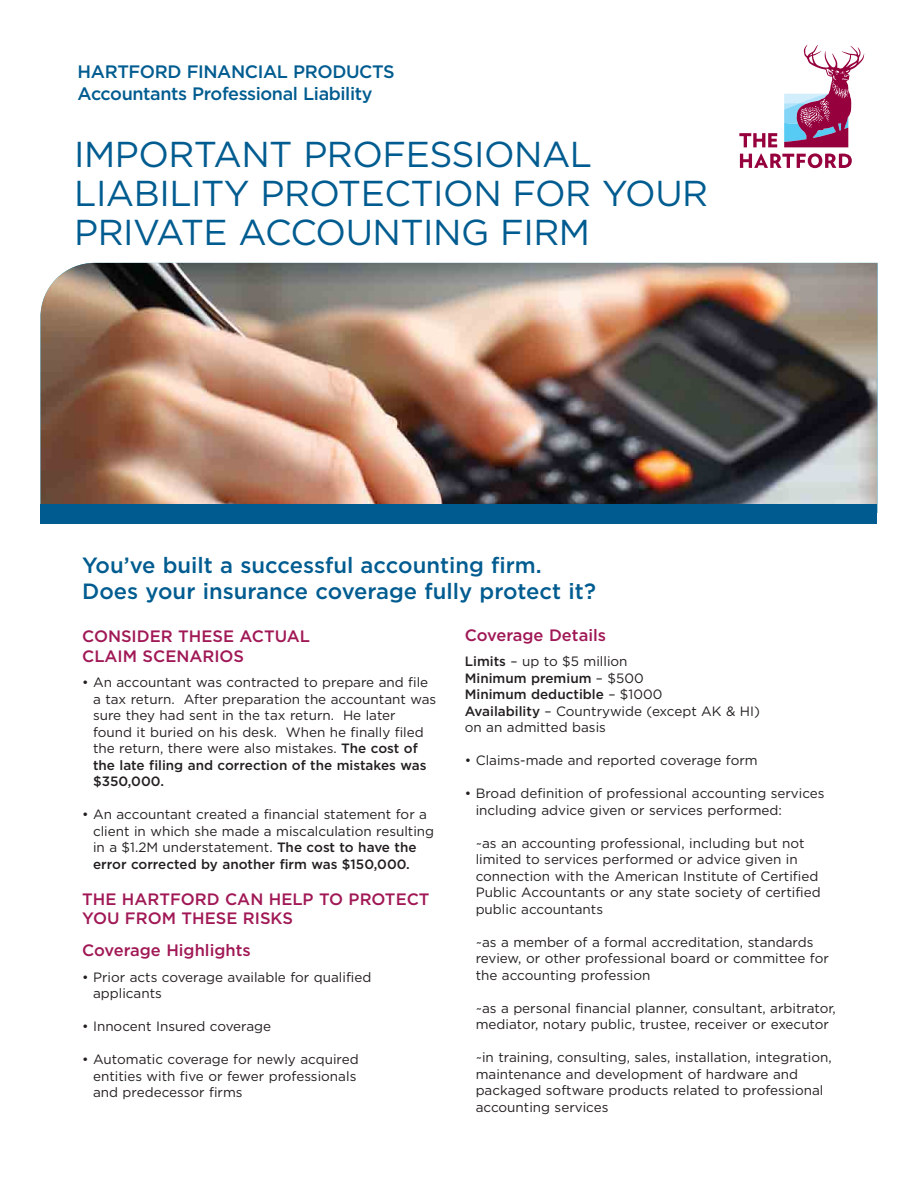
<style>
.page{position:relative;width:918px;height:1188px;background:#fff}
.page>*{position:absolute;margin:0;border:0;box-sizing:border-box;transform-origin:0 0}
.t1{font:36px/39px "Gotham";letter-spacing:-.015em;color:#005c90}
.t2{font:500 22.05px/25.8px "Gotham";color:#005c90}
.t3{font:500 18px/21.6px "Gotham";letter-spacing:-.02em;color:#005c90}
.t4{font:500 16.5px/19.5px "Gotham";color:#a01855}
.t5{font:13.5px/16.5px "Gotham";color:#231f20}
.s1{font-weight:500}
</style>
<div class="page">
<img style="left:40px;top:263px;width:838px;height:241px">
<svg style="left:739px;top:133px;width:38px;height:14px"></svg>
<svg style="left:740px;top:153px;width:112px;height:15px"></svg>
<svg style="left:784px;top:45px;width:80px;height:102px"></svg>
<div style="left:40px;top:504px;width:838px;height:20px;background:#005c90"></div>
<h3 class="t3" style="left:78px;top:62px;width:319px">HARTFORD FINANCIAL PRODUCTS<br>Accountants Professional Liability</h3>
<h1 class="t1" style="left:74px;top:137px;width:635px">IMPORTANT PROFESSIONAL<br>LIABILITY PROTECTION FOR YOUR<br>PRIVATE ACCOUNTING FIRM</h1>
<h2 class="t2" style="left:82px;top:554px;width:515px">You’ve built a successful accounting firm.<br>Does your insurance coverage fully protect it?</h2>
<p class="t4" style="left:465px;top:626px;width:143px">Coverage Details</p>
<p class="t5" style="left:465px;top:654px;width:297px"><span class="s1">Limits</span> – up to $5 million<br><span class="s1">Minimum premium</span> – $500<br><span class="s1">Minimum deductible</span> – $1000<br><span class="s1">Availability</span> – Countrywide (except AK &amp; HI) on an admitted basis</p>
<p class="t5" style="left:465px;top:753px;width:294px">• Claims-made and reported coverage form</p>
<p class="t5" style="left:476px;top:786px;width:350px;text-indent:-11px">• Broad definition of professional accounting services including advice given or services performed:</p>
<p class="t5" style="left:476px;top:835px;width:347px">~as an accounting professional, including but not limited to services performed or advice given in connection with the American Institute of Certified Public Accountants or any state society of certified public accountants</p>
<p class="t5" style="left:476px;top:934px;width:355px">~as a member of a formal accreditation, standards review, or other professional board or committee for the accounting profession</p>
<p class="t5" style="left:476px;top:1000px;width:362px">~as a personal financial planner, consultant, arbitrator, mediator, notary public, trustee, receiver or executor</p>
<p class="t5" style="left:476px;top:1050px;width:358px">~in training, consulting, sales, installation, integration, maintenance and development of hardware and packaged software products related to professional accounting services</p>
<p class="t4" style="left:82px;top:628px;width:229px">CONSIDER THESE ACTUAL<br>CLAIM SCENARIOS</p>
<p class="t5" style="left:93px;top:675px;width:345px;text-indent:-11px">• An accountant was contracted to prepare and file a tax return. After preparation the accountant was sure they had sent in the tax return. He later found it buried on his desk. When he finally filed the return, there were also mistakes. <span class="s1">The cost of the late filing and correction of the mistakes was $350,000.</span></p>
<p class="t5" style="left:93px;top:807px;width:343px;text-indent:-11px">• An accountant created a financial statement for a client in which she made a miscalculation resulting in a $1.2M understatement. <span class="s1">The cost to have the error corrected by another firm was $150,000.</span></p>
<p class="t4" style="left:82px;top:890px;width:349px">THE HARTFORD CAN HELP TO PROTECT<br>YOU FROM THESE RISKS</p>
<p class="t4" style="left:82px;top:942px;width:170px">Coverage Highlights</p>
<p class="t5" style="left:93px;top:970px;width:280px;text-indent:-11px">• Prior acts coverage available for qualified applicants</p>
<p class="t5" style="left:82px;top:1019px;width:191px">• Innocent Insured coverage</p>
<p class="t5" style="left:93px;top:1052px;width:267px;text-indent:-11px">• Automatic coverage for newly acquired entities with five or fewer professionals and predecessor firms</p>
</div>
